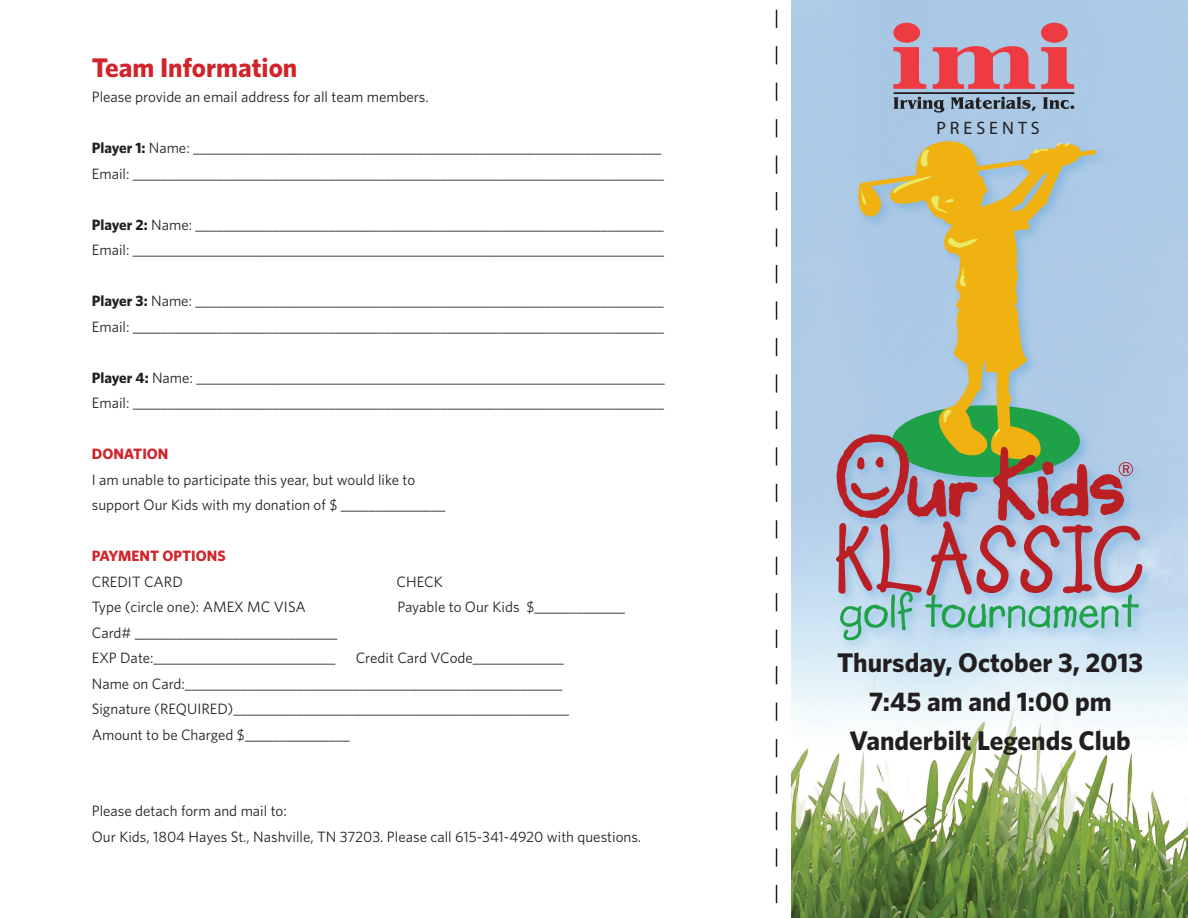
<style>
.page{position:relative;width:1188px;height:918px;background:#fff}
.page>*{position:absolute;margin:0;border:0;box-sizing:border-box;transform-origin:0 0}
.t1{font:700 27px "Whitney";color:#231f20}
.t2{font:700 27px "Whitney";color:#d1232a}
.t3{font:18px "Myriad Pro";letter-spacing:.22em;color:#231f20}
.t4{font:15px "Whitney";color:#231f20}
.t5{font:700 15px "Whitney";color:#d1232a}
.s1{font-weight:700}
</style>
<div class="page">
<img style="left:792px;top:0;width:396px;height:918px">
<div style="left:833px;top:138px;width:322px;height:515px;background:#6cacdd;opacity:.55"></div>
<svg style="left:857px;top:139px;width:240px;height:270px;background:#bcc2ab"></svg>
<svg style="left:890px;top:175px;width:65px;height:39px;background:#dbba49"></svg>
<svg style="left:861px;top:188px;width:6px;height:18px"></svg>
<svg style="left:944px;top:236px;width:34px;height:12px"></svg>
<svg style="left:920px;top:149px;width:9px;height:19px"></svg>
<svg style="left:959px;top:267px;width:10px;height:19px"></svg>
<svg style="left:1033px;top:148px;width:15px;height:6px"></svg>
<svg style="left:1057px;top:142px;width:14px;height:5px"></svg>
<svg style="left:835px;top:409px;width:307px;height:231px;background:#a1a6a5"></svg>
<svg style="left:776px;top:10px;width:1px;height:894px"></svg>
<svg style="left:893px;top:23px;width:181px;height:90px;background:#b58da1"></svg>
<p class="t2" style="left:92px;top:51px;width:207px">Team Information</p>
<p class="t4" style="left:92px;top:87px;width:339px">Please provide an email address for all team members.</p>
<p class="t4" style="left:92px;top:138px;width:571px"><span class="s1">Player 1:</span> Name: ___________________________________________________________________</p>
<p class="t4" style="left:92px;top:164px;width:574px">Email: ____________________________________________________________________________</p>
<p class="t4" style="left:92px;top:215px;width:574px"><span class="s1">Player 2:</span> Name: ___________________________________________________________________</p>
<p class="t4" style="left:92px;top:240px;width:574px">Email: ____________________________________________________________________________</p>
<p class="t4" style="left:92px;top:291px;width:573px"><span class="s1">Player 3:</span> Name: ___________________________________________________________________</p>
<p class="t4" style="left:92px;top:317px;width:574px">Email: ____________________________________________________________________________</p>
<p class="t4" style="left:92px;top:368px;width:574px"><span class="s1">Player 4:</span> Name: ___________________________________________________________________</p>
<p class="t4" style="left:92px;top:393px;width:574px">Email: ____________________________________________________________________________</p>
<p class="t5" style="left:92px;top:445px;width:78px">DONATION</p>
<p class="t4" style="left:92px;top:470px;width:325px">I am unable to participate this year, but would like to</p>
<p class="t4" style="left:92px;top:495px;width:355px">support Our Kids with my donation of $ _______________</p>
<p class="t5" style="left:92px;top:547px;width:135px">PAYMENT OPTIONS</p>
<p class="t4" style="left:92px;top:572px;width:93px">CREDIT CARD</p>
<p class="t4" style="left:397px;top:572px;width:48px">CHECK</p>
<p class="t4" style="left:92px;top:597px;width:216px">Type (circle one): AMEX MC VISA</p>
<p class="t4" style="left:398px;top:597px;width:229px">Payable to Our Kids $_____________</p>
<p class="t4" style="left:92px;top:623px;width:247px">Card# _____________________________</p>
<p class="t4" style="left:92px;top:648px;width:245px">EXP Date:__________________________</p>
<p class="t4" style="left:356px;top:648px;width:210px">Credit Card VCode_____________</p>
<p class="t4" style="left:92px;top:674px;width:472px">Name on Card:______________________________________________________</p>
<p class="t4" style="left:92px;top:699px;width:479px">Signature (REQUIRED)________________________________________________</p>
<p class="t4" style="left:92px;top:725px;width:260px">Amount to be Charged $_______________</p>
<p class="t4" style="left:92px;top:801px;width:197px">Please detach form and mail to:</p>
<p class="t4" style="left:92px;top:827px;width:551px">Our Kids, 1804 Hayes St., Nashville, TN 37203. Please call 615-341-4920 with questions.</p>
<p class="t3" style="left:936px;top:117px;width:105px">PRESENTS</p>
<p class="t1" style="left:837px;top:646px;width:307px">Thursday, October 3, 2013</p>
<p class="t1" style="left:869px;top:685px;width:244px">7:45 am and 1:00 pm</p>
<p class="t1" style="left:849px;top:724px;width:283px">Vanderbilt Legends Club</p>
</div>
